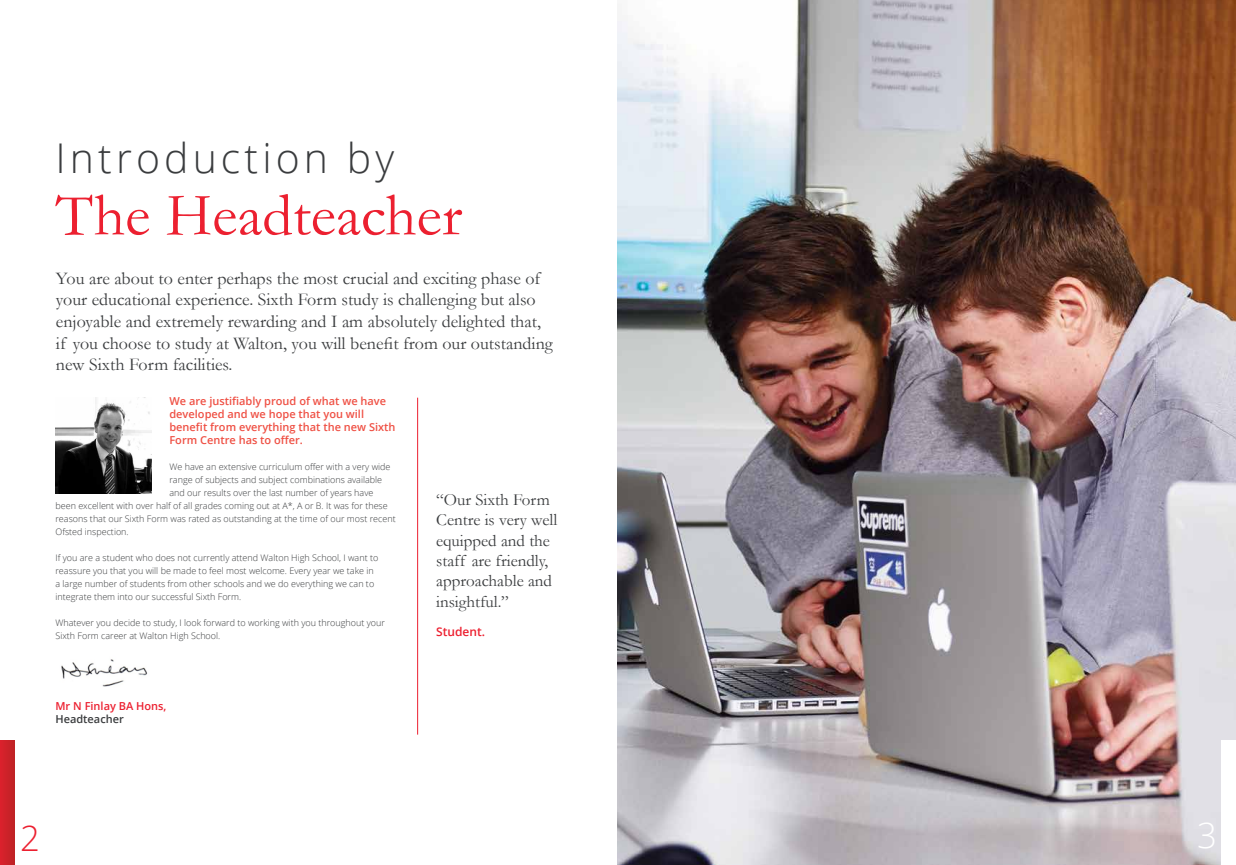
<style>
.page{position:relative;width:1236px;height:865px;background:#fff}
.page>*{position:absolute;margin:0;border:0;box-sizing:border-box;transform-origin:0 0}
.t1{font:61px "Garamond";color:#ec2030}
.t2{font:300 41px "Open Sans";letter-spacing:.1em;color:#3a3c3e}
.t3{font:300 34.8px "Open Sans";color:#ec2030}
.t4{font:300 34.8px "Open Sans";color:#fff}
.t5{font:18px/21.6px "Garamond";color:#3a3c3e}
.t6{font:17px/20.4px "Garamond";color:#3a3c3e}
.t7{font:600 12px "Open Sans";color:#ec2030}
.t8{font:600 11px/13px "Open Sans";color:#ef5044}
.t9{font:600 11px "Open Sans";color:#ec2030}
.t10{font:600 11px "Open Sans";color:#3a3c3e}
.t11{font:300 9px/13px "Open Sans";color:#3a3c3e}
</style>
<div class="page">
<hr style="left:417px;top:397px;width:1px;height:337px;background:#ec2030">
<img style="left:55px;top:397px;width:96px;height:96px">
<img style="left:618px;top:0;width:618px;height:865px">
<div style="left:1222px;top:740px;width:14px;height:125px;background:#fff"></div>
<div style="left:0;top:740px;width:14px;height:125px;background:#cd2229"></div>
<img style="left:61px;top:659px;width:87px;height:28px">
<h2 class="t2" style="left:55px;top:130px;width:340px">Introduction by</h2>
<h1 class="t1" style="left:55px;top:178px;width:408px">The Headteacher</h1>
<p class="t5" style="left:56px;top:267px;width:498px">You are about to enter perhaps the most crucial and exciting phase of your educational experience. Sixth Form study is challenging but also enjoyable and extremely rewarding and I am absolutely delighted that, if you choose to study at Walton, you will benefit from our outstanding new Sixth Form facilities.</p>
<p class="t8" style="left:169px;top:394px;width:228px">We are justifiably proud of what we have developed and we hope that you will benefit from everything that the new Sixth Form Centre has to offer.</p>
<p class="t11" style="left:169px;top:460px;width:223px">We have an extensive curriculum offer with a very wide</p>
<p class="t11" style="left:169px;top:473px;width:214px">range of subjects and subject combinations available</p>
<p class="t11" style="left:169px;top:486px;width:205px">and our results over the last number of years have</p>
<p class="t11" style="left:55px;top:499px;width:334px">been excellent with over half of all grades coming out at A*, A or B. It was for these</p>
<p class="t11" style="left:55px;top:512px;width:342px">reasons that our Sixth Form was rated as outstanding at the time of our most recent</p>
<p class="t11" style="left:55px;top:525px;width:75px">Ofsted inspection.</p>
<p class="t11" style="left:55px;top:551px;width:324px">If you are a student who does not currently attend Walton High School, I want to reassure you that you will be made to feel most welcome. Every year we take in a large number of students from other schools and we do everything we can to integrate them into our successful Sixth Form.</p>
<p class="t11" style="left:55px;top:616px;width:331px">Whatever you decide to study, I look forward to working with you throughout your<br>Sixth Form career at Walton High School.</p>
<p class="t9" style="left:55px;top:698px;width:112px">Mr N Finlay BA Hons,</p>
<p class="t10" style="left:55px;top:711px;width:70px">Headteacher</p>
<h3 class="t6" style="left:436px;top:489px;width:123px">“Our Sixth Form<br>Centre is very well equipped and the staff are friendly, approachable and insightful.”</h3>
<h3 class="t7" style="left:436px;top:623px;width:50px">Student.</h3>
<h3 class="t3" style="left:20px;top:815px;width:21px">2</h3>
<h3 class="t4" style="left:1197px;top:811px;width:21px">3</h3>
</div>
